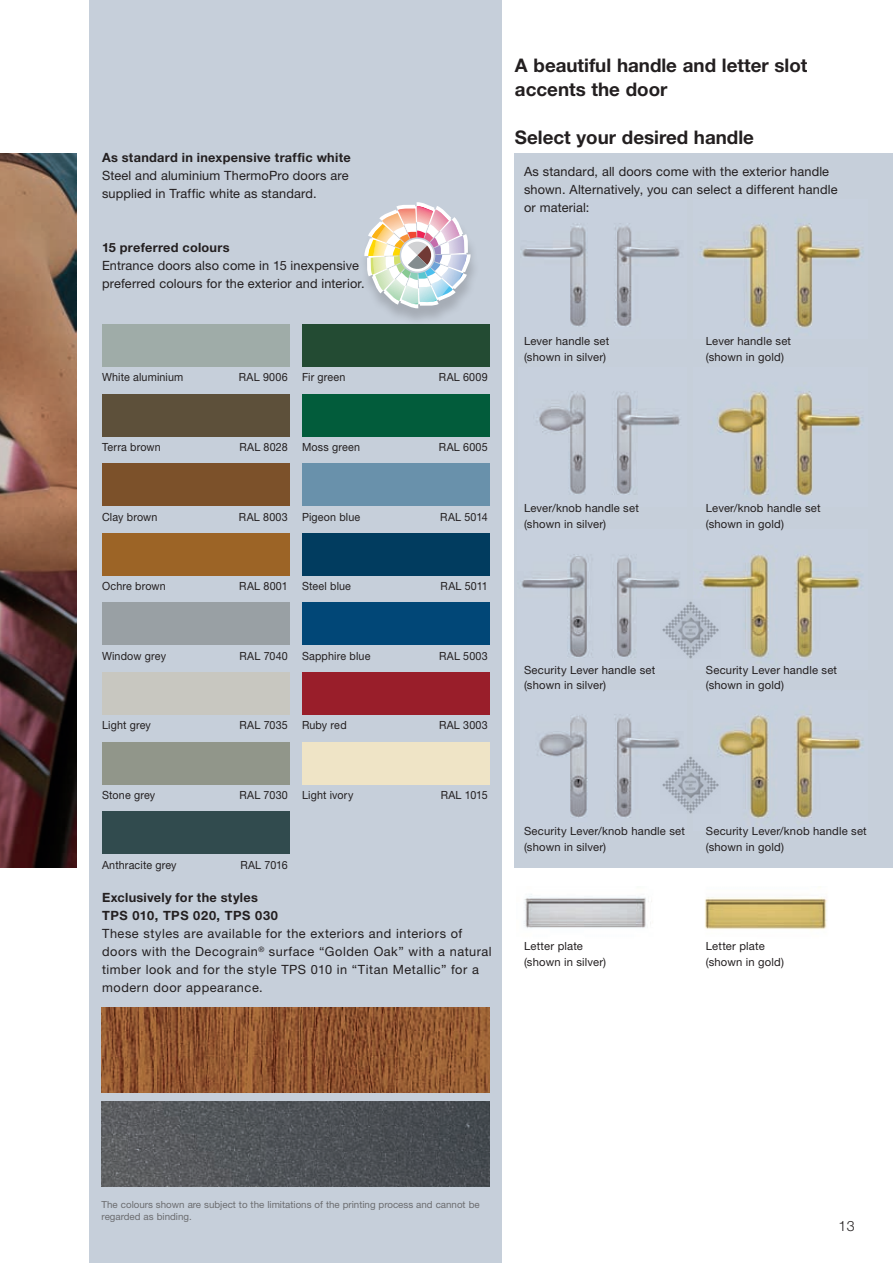
<style>
.page{position:relative;width:893px;height:1263px;background:#fff}
.page>*{position:absolute;margin:0;border:0;box-sizing:border-box;transform-origin:0 0}
.t1{font:700 18.75px/24px "Hoermann Helvetica Neue";color:#231f20}
.t2{font:300 14.25px "Hoermann Helvetica Neue";color:#231f20}
.t3{font:12.75px/18px "Hoermann Helvetica Neue Rm";letter-spacing:.015em;color:#231f20}
.t4{font:12.75px/18px "Hoermann Helvetica Neue Rm";letter-spacing:.04em;color:#231f20}
.t5{font:700 12.75px/18px "Hoermann Helvetica Neue";letter-spacing:.02em;color:#231f20}
.t6{font:11.25px/15.8px "Hoermann Helvetica Neue Rm";letter-spacing:.015em;color:#231f20}
.t7{font:11.25px "Hoermann Helvetica Neue Rm";letter-spacing:.015em;color:#231f20;scale:.95 1}
.t8{font:9.75px/12.8px "Hoermann Helvetica Neue Rm";color:#6c6d70}
</style>
<div class="page">
<div style="left:89px;top:0;width:413px;height:1263px;background:#c6cfda"></div>
<div style="left:514px;top:153px;width:379px;height:715px;background:#c6cfda"></div>
<img style="left:0;top:153px;width:77px;height:714px">
<img style="left:102px;top:1007px;width:387px;height:85px">
<img style="left:102px;top:1101px;width:387px;height:85px">
<img style="left:522px;top:223px;width:158px;height:104px">
<img style="left:539px;top:394px;width:141px;height:100px">
<img style="left:521px;top:556px;width:159px;height:102px">
<img style="left:539px;top:714px;width:141px;height:104px">
<img style="left:701px;top:223px;width:163px;height:105px">
<img style="left:717px;top:391px;width:144px;height:105px">
<img style="left:701px;top:555px;width:160px;height:103px">
<img style="left:718px;top:715px;width:144px;height:104px">
<img style="left:705px;top:897px;width:122px;height:33px">
<img style="left:524px;top:894px;width:128px;height:34px">
<div style="left:102px;top:811px;width:187px;height:43px;background:#314b4e"></div>
<div style="left:102px;top:324px;width:187px;height:43px;background:#9faca8"></div>
<div style="left:302px;top:324px;width:187px;height:43px;background:#234b33"></div>
<div style="left:102px;top:394px;width:187px;height:42px;background:#5d503a"></div>
<div style="left:302px;top:394px;width:187px;height:42px;background:#025c3b"></div>
<div style="left:102px;top:463px;width:187px;height:43px;background:#7c512a"></div>
<div style="left:302px;top:463px;width:187px;height:43px;background:#6991ab"></div>
<div style="left:102px;top:533px;width:187px;height:42px;background:#9c6426"></div>
<div style="left:302px;top:533px;width:187px;height:42px;background:#013c5f"></div>
<div style="left:102px;top:603px;width:187px;height:42px;background:#99a0a4"></div>
<div style="left:302px;top:603px;width:187px;height:42px;background:#014777"></div>
<div style="left:102px;top:672px;width:187px;height:43px;background:#c8c7c0"></div>
<div style="left:302px;top:672px;width:187px;height:43px;background:#991e2a"></div>
<div style="left:102px;top:742px;width:187px;height:42px;background:#91968a"></div>
<div style="left:302px;top:742px;width:187px;height:42px;background:#efe4c6"></div>
<div style="left:358px;top:204px;width:122px;height:122px;background:#231f20;opacity:.2"></div>
<img style="left:364px;top:202px;width:107px;height:106px">
<img style="left:660px;top:755px;width:60px;height:58px">
<img style="left:660px;top:600px;width:60px;height:58px">
<p class="t5" style="left:102px;top:147px;width:250px">As standard in inexpensive traffic white</p>
<p class="t3" style="left:102px;top:165px;width:248px">Steel and aluminium ThermoPro doors are supplied in Traffic white as standard.</p>
<p class="t5" style="left:102px;top:237px;width:129px">15 preferred colours</p>
<p class="t3" style="left:102px;top:255px;width:264px">Entrance doors also come in 15 inexpensive preferred colours for the exterior and interior.</p>
<p class="t7" style="left:102px;top:369px;width:87px">White aluminium</p>
<p class="t7" style="left:239px;top:369px;width:53px">RAL 9006</p>
<p class="t7" style="left:302px;top:369px;width:47px">Fir green</p>
<p class="t7" style="left:439px;top:369px;width:53px">RAL 6009</p>
<p class="t7" style="left:102px;top:439px;width:63px">Terra brown</p>
<p class="t7" style="left:239px;top:439px;width:52px">RAL 8028</p>
<p class="t7" style="left:302px;top:439px;width:63px">Moss green</p>
<p class="t7" style="left:439px;top:439px;width:53px">RAL 6005</p>
<p class="t7" style="left:102px;top:509px;width:60px">Clay brown</p>
<p class="t7" style="left:239px;top:509px;width:53px">RAL 8003</p>
<p class="t7" style="left:302px;top:509px;width:63px">Pigeon blue</p>
<p class="t7" style="left:440px;top:509px;width:51px">RAL 5014</p>
<p class="t7" style="left:102px;top:578px;width:69px">Ochre brown</p>
<p class="t7" style="left:239px;top:578px;width:53px">RAL 8001</p>
<p class="t7" style="left:302px;top:578px;width:53px">Steel blue</p>
<p class="t7" style="left:441px;top:578px;width:51px">RAL 5011</p>
<h1 class="t1" style="left:515px;top:52px;width:294px">A beautiful handle and letter slot accents the door</h1>
<h1 class="t1" style="left:515px;top:124px;width:241px">Select your desired handle</h1>
<p class="t3" style="left:524px;top:161px;width:315px">As standard, all doors come with the exterior handle shown. Alternatively, you can select a different handle or material:</p>
<p class="t6" style="left:524px;top:332px;width:87px">Lever handle set (shown in silver)</p>
<p class="t6" style="left:524px;top:499px;width:116px">Lever/knob handle set (shown in silver)</p>
<p class="t6" style="left:706px;top:332px;width:87px">Lever handle set (shown in gold)</p>
<p class="t6" style="left:706px;top:499px;width:116px">Lever/knob handle set (shown in gold)</p>
<p class="t7" style="left:102px;top:648px;width:69px">Window grey</p>
<p class="t7" style="left:239px;top:648px;width:52px">RAL 7040</p>
<p class="t7" style="left:302px;top:648px;width:73px">Sapphire blue</p>
<p class="t7" style="left:439px;top:648px;width:53px">RAL 5003</p>
<p class="t7" style="left:102px;top:717px;width:53px">Light grey</p>
<p class="t7" style="left:239px;top:717px;width:52px">RAL 7035</p>
<p class="t7" style="left:302px;top:717px;width:48px">Ruby red</p>
<p class="t7" style="left:439px;top:717px;width:53px">RAL 3003</p>
<p class="t7" style="left:102px;top:787px;width:57px">Stone grey</p>
<p class="t7" style="left:239px;top:787px;width:52px">RAL 7030</p>
<p class="t7" style="left:302px;top:787px;width:56px">Light ivory</p>
<p class="t7" style="left:441px;top:787px;width:51px">RAL 1015</p>
<p class="t7" style="left:102px;top:857px;width:80px">Anthracite grey</p>
<p class="t7" style="left:240px;top:857px;width:51px">RAL 7016</p>
<p class="t5" style="left:102px;top:888px;width:177px">Exclusively for the styles<br>TPS 010, TPS 020, TPS 030</p>
<p class="t4" style="left:102px;top:924px;width:391px">These styles are available for the exteriors and interiors of doors with the Decograin<sup>®</sup> surface “Golden Oak” with a natural timber look and for the style TPS 010 in “Titan Metallic” for a modern door appearance.</p>
<p class="t6" style="left:524px;top:661px;width:133px">Security Lever handle set (shown in silver)</p>
<p class="t6" style="left:706px;top:661px;width:133px">Security Lever handle set (shown in gold)</p>
<p class="t6" style="left:524px;top:822px;width:162px">Security Lever/knob handle set (shown in silver)</p>
<p class="t6" style="left:706px;top:822px;width:162px">Security Lever/knob handle set (shown in gold)</p>
<p class="t6" style="left:524px;top:937px;width:84px">Letter plate (shown in silver)</p>
<p class="t6" style="left:706px;top:937px;width:80px">Letter plate (shown in gold)</p>
<p class="t8" style="left:102px;top:1197px;width:380px">The colours shown are subject to the limitations of the printing process and cannot be regarded as binding.</p>
<p class="t2" style="left:838px;top:1215px;width:18px">13</p>
</div>
